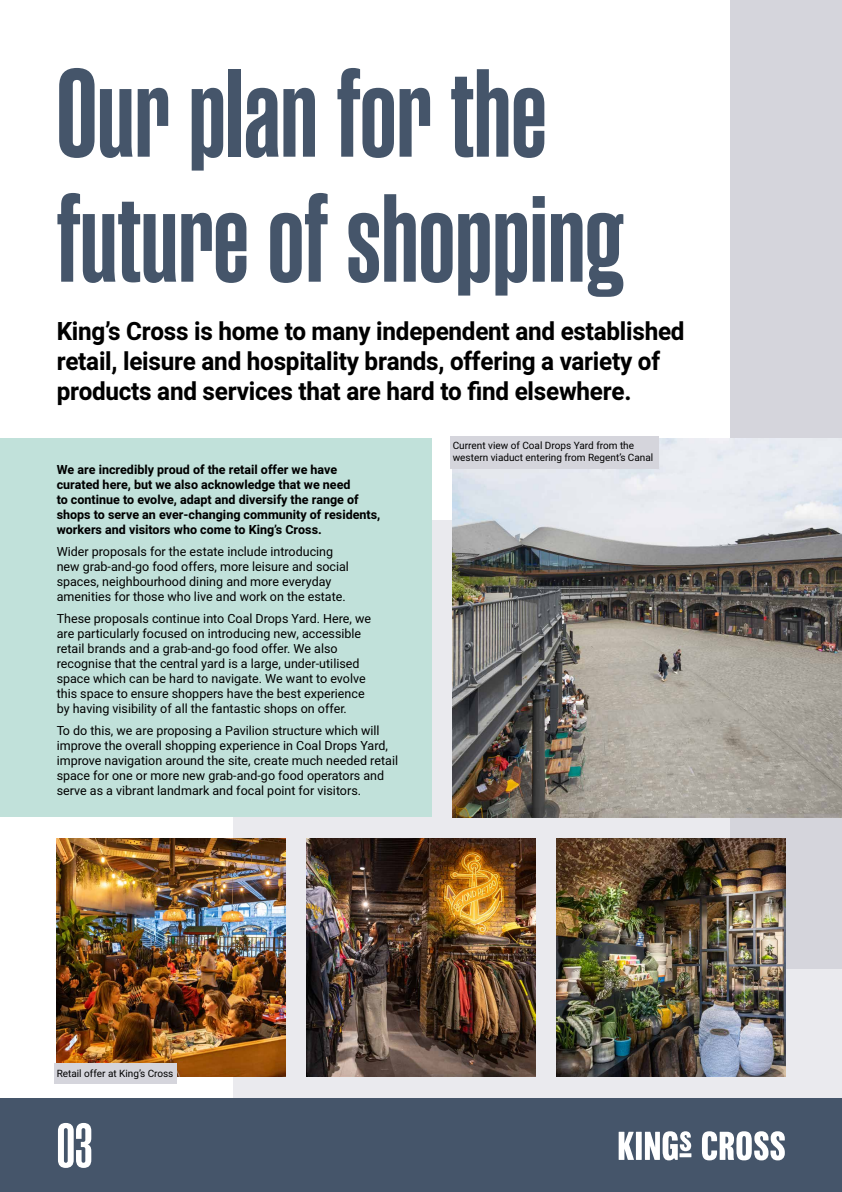
<style>
.page{position:relative;width:842px;height:1192px;background:#fff}
.page>*{position:absolute;margin:0;border:0;box-sizing:border-box;transform-origin:0 0}
.t1{font:700 125px/125px "Rama Gothic M";color:#45556a}
.t2{font:700 62.5px "Rama Gothic M";color:#fff}
.t3{font:700 25px/30px "Heebo";letter-spacing:-.01em;color:#000}
.t4{font:12.5px/15px "Heebo";color:#000}
.t5{font:700 12.5px/15px "Heebo";color:#000}
.t6{font:10px/12px "Heebo";color:#000}
</style>
<div class="page">
<div style="left:234px;top:521px;width:608px;height:671px;background:#eaeaee"></div>
<div style="left:730px;top:0;width:112px;height:969px;background:#d5d5dc"></div>
<div style="left:0;top:1098px;width:842px;height:94px;background:#45556a"></div>
<svg style="left:619px;top:1131px;width:72px;height:29px"></svg>
<svg style="left:702px;top:1131px;width:83px;height:29px"></svg>
<div style="left:0;top:439px;width:432px;height:378px;background:#c1e1da"></div>
<img style="left:453px;top:439px;width:389px;height:378px">
<div style="left:450px;top:436px;width:209px;height:32px;background:#d5d5dc"></div>
<img style="left:57px;top:838px;width:228px;height:239px">
<img style="left:307px;top:838px;width:228px;height:239px">
<img style="left:557px;top:838px;width:228px;height:239px">
<div style="left:54px;top:1064px;width:122px;height:20px;background:#d5d5dc"></div>
<h1 class="t1" style="left:57px;top:54px;width:569px">Our plan for the future of shopping</h1>
<h3 class="t3" style="left:57px;top:317px;width:629px">King’s Cross is home to many independent and established retail, leisure and hospitality brands, offering a variety of products and services that are hard to find elsewhere.</h3>
<p class="t5" style="left:57px;top:462px;width:325px">We are incredibly proud of the retail offer we have curated here, but we also acknowledge that we need<br>to continue to evolve, adapt and diversify the range of shops to serve an ever-changing community of residents, workers and visitors who come to King’s Cross.</p>
<p class="t4" style="left:57px;top:544px;width:294px">Wider proposals for the estate include introducing new grab-and-go food offers, more leisure and social spaces, neighbourhood dining and more everyday amenities for those who live and work on the estate.</p>
<p class="t4" style="left:57px;top:611px;width:316px">These proposals continue into Coal Drops Yard. Here, we are particularly focused on introducing new, accessible retail brands and a grab-and-go food offer. We also recognise that the central yard is a large, under-utilised space which can be hard to navigate. We want to evolve this space to ensure shoppers have the best experience by having visibility of all the fantastic shops on offer.</p>
<p class="t4" style="left:57px;top:723px;width:343px">To do this, we are proposing a Pavilion structure which will improve the overall shopping experience in Coal Drops Yard, improve navigation around the site, create much needed retail space for one or more new grab-and-go food operators and serve as a vibrant landmark and focal point for visitors.</p>
<p class="t6" style="left:453px;top:440px;width:202px">Current view of Coal Drops Yard from the western viaduct entering from Regent’s Canal</p>
<p class="t6" style="left:57px;top:1067px;width:118px">Retail offer at King’s Cross</p>
<h2 class="t2" style="left:57px;top:1114px;width:37px">03</h2>
</div>
